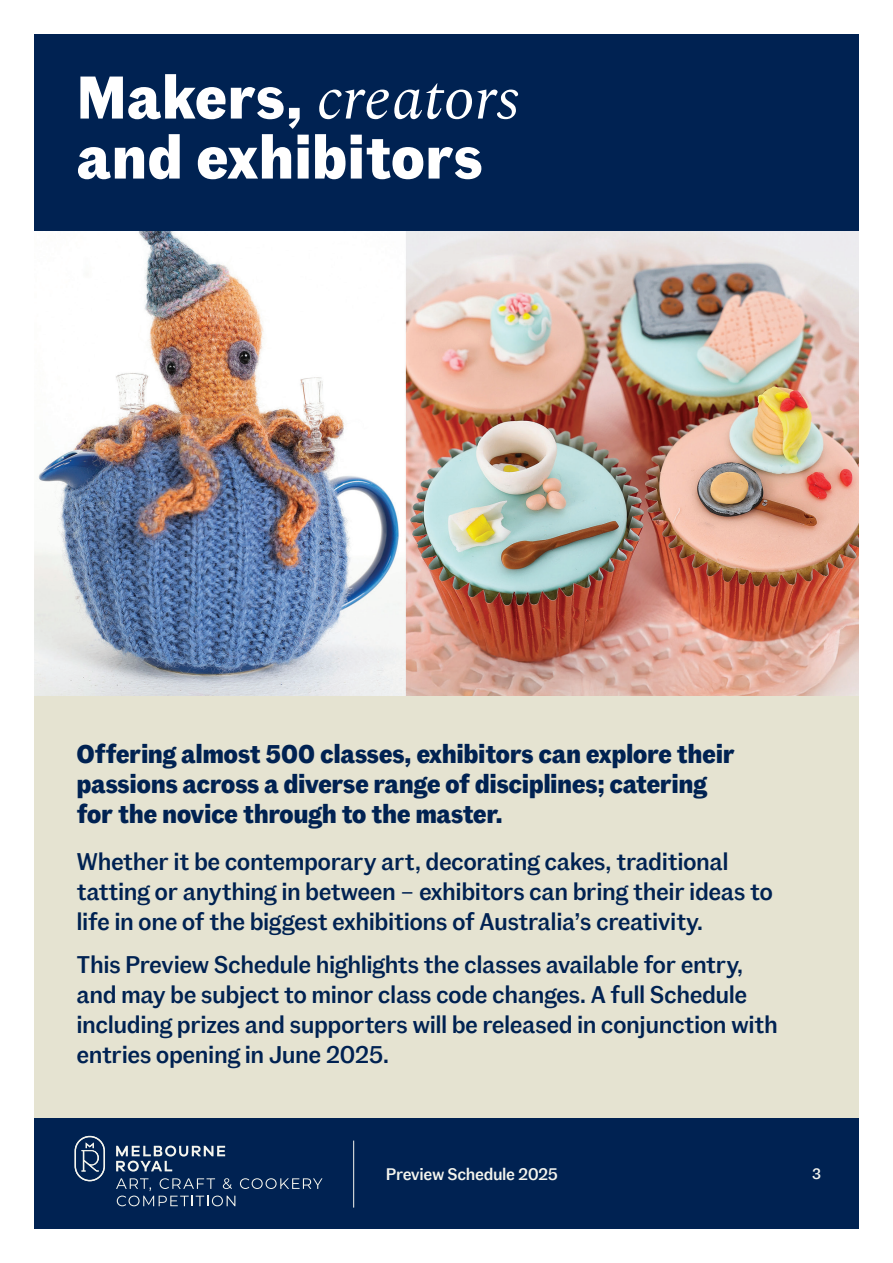
<style>
.page{position:relative;width:893px;height:1263px;background:#fff}
.page>*{position:absolute;margin:0;border:0;box-sizing:border-box;transform-origin:0 0}
.t1{font:italic 63px "Spectral";color:#fff}
.t2{font:700 60px "Fann Grotesque Pro";color:#fff}
.t3{font:700 25.5px/30px "Fann Grotesque Pro";letter-spacing:-.02em;color:#002252}
.t4{font:500 24px/30px "Fann Grotesque Pro";letter-spacing:-.02em;color:#002252}
.t5{font:500 16.65px "Fann Grotesque Pro";letter-spacing:-.02em;color:#f5f5ee}
.t6{font:500 15px "Fann Grotesque Pro";color:#f5f5ee}
.s1{font-family:"Fann Grotesque Pro";font-weight:700;font-style:normal;font-size:60px}
</style>
<div class="page">
<div style="left:34px;top:34px;width:825px;height:1084px;background:#e5e3d1"></div>
<div style="left:34px;top:1118px;width:825px;height:111px;background:#002252"></div>
<hr style="left:353px;top:1140px;width:1px;height:67px;background:#f5f5ee">
<svg style="left:75px;top:1136px;width:30px;height:45px"></svg>
<svg style="left:116px;top:1145px;width:109px;height:26px"></svg>
<svg style="left:116px;top:1178px;width:206px;height:28px"></svg>
<div style="left:34px;top:34px;width:825px;height:289px;background:#002252"></div>
<img style="left:34px;top:232px;width:825px;height:463px">
<h1 class="t1" style="left:77px;top:52px;width:444px"><span class="s1">Makers,</span> creators</h1>
<h2 class="t2" style="left:77px;top:122px;width:408px">and exhibitors</h2>
<p class="t3" style="left:77px;top:740px;width:660px">Offering almost 500 classes, exhibitors can explore their passions across a diverse range of disciplines; catering for the novice through to the master.</p>
<p class="t4" style="left:77px;top:847px;width:698px">Whether it be contemporary art, decorating cakes, traditional tatting or anything in between – exhibitors can bring their ideas to life in one of the biggest exhibitions of Australia’s creativity.</p>
<p class="t4" style="left:77px;top:950px;width:703px">This Preview Schedule highlights the classes available for entry, and may be subject to minor class code changes. A full Schedule including prizes and supporters will be released in conjunction with entries opening in June 2025.</p>
<p class="t5" style="left:386px;top:1164px;width:174px">Preview Schedule 2025</p>
<p class="t6" style="left:812px;top:1165px;width:11px">3</p>
</div>
